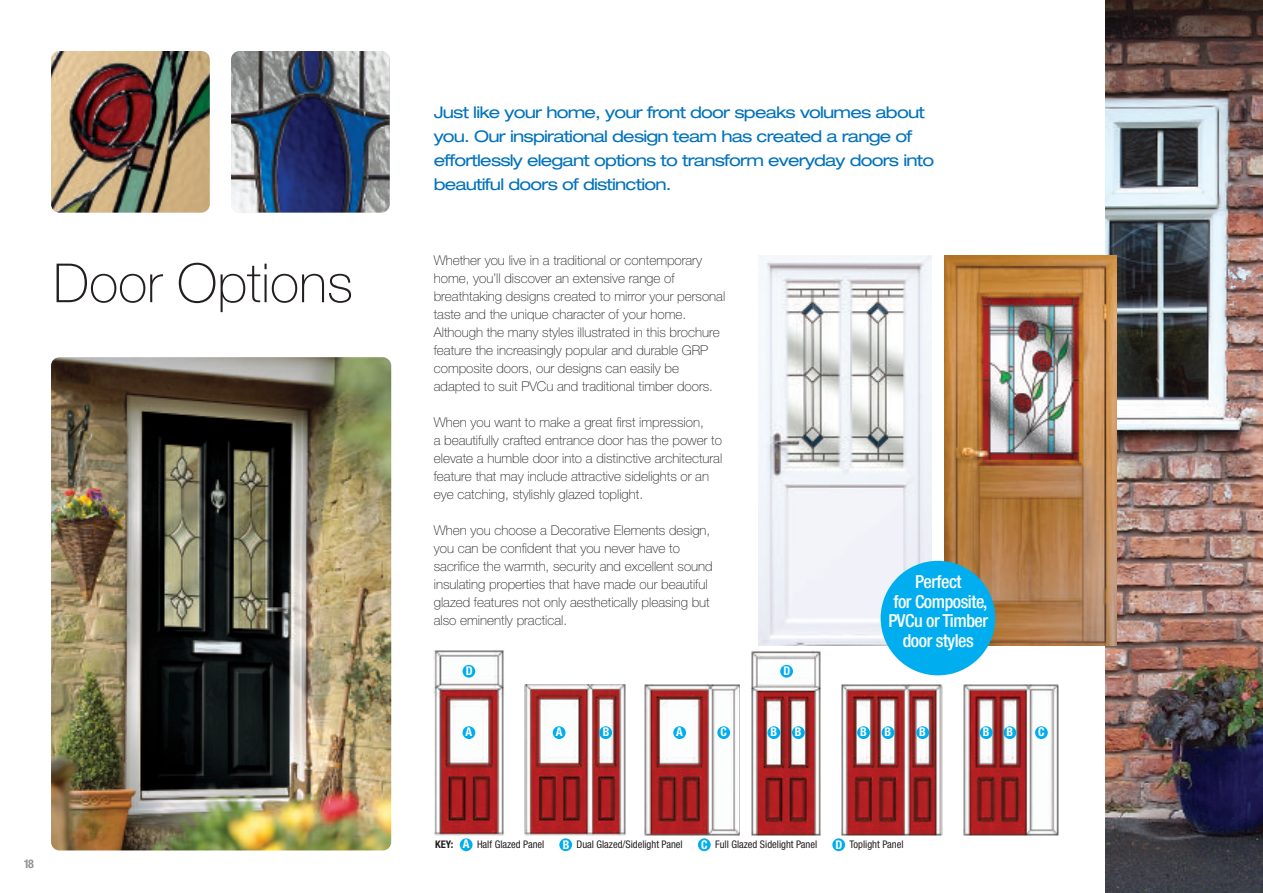
<style>
.page{position:relative;width:1263px;height:893px;background:#fff}
.page>*{position:absolute;margin:0;border:0;box-sizing:border-box;transform-origin:0 0}
.t1{font:100 54px "Helvetica Neue";color:#231f20}
.t2{font:500 condensed 18px/19.5px "Helvetica Neue";letter-spacing:-.025em;color:#fff;text-align:center}
.t3{font:expanded 16.2px/24px "Helvetica Neue";letter-spacing:-.045em;color:#0072bc;scale:1.07 1}
.t4{font:100 13.5px/18px "Helvetica Neue";color:#231f20}
.t5{font:700 condensed 12px "Helvetica Neue";color:#fff}
.t6{font:700 condensed 12px "Helvetica Neue";color:#939598}
.t7{font:condensed 10.5px "Helvetica Neue";color:#231f20}
.s1{font-weight:700}
.s2{font-weight:700;font-size:12px;color:#fff}
</style>
<div class="page">
<img style="left:751px;top:651px;width:70px;height:184px">
<img style="left:841px;top:684px;width:101px;height:151px">
<img style="left:963px;top:684px;width:96px;height:151px">
<img style="left:434px;top:651px;width:70px;height:184px">
<img style="left:525px;top:684px;width:100px;height:151px">
<img style="left:645px;top:684px;width:95px;height:151px">
<img style="left:1106px;top:0;width:157px;height:893px">
<img style="left:51px;top:357px;width:340px;height:493px;border-radius:9px">
<img style="left:231px;top:51px;width:159px;height:162px;border-radius:9px">
<img style="left:51px;top:51px;width:159px;height:162px;border-radius:9px">
<img style="left:759px;top:255px;width:172px;height:390px">
<img style="left:944px;top:255px;width:173px;height:390px">
<div style="left:881px;top:561px;width:114px;height:114px;background:#00aeef;border-radius:50%"></div>
<div style="left:462px;top:726px;width:13px;height:13px;background:#00aeef;border-radius:50%"></div>
<div style="left:553px;top:726px;width:12px;height:13px;background:#00aeef;border-radius:50%"></div>
<div style="left:673px;top:726px;width:13px;height:13px;background:#00aeef;border-radius:50%"></div>
<div style="left:599px;top:726px;width:13px;height:13px;background:#00aeef;border-radius:50%"></div>
<div style="left:717px;top:726px;width:13px;height:13px;background:#00aeef;border-radius:50%"></div>
<div style="left:767px;top:726px;width:13px;height:13px;background:#00aeef;border-radius:50%"></div>
<div style="left:792px;top:726px;width:13px;height:13px;background:#00aeef;border-radius:50%"></div>
<div style="left:857px;top:726px;width:13px;height:13px;background:#00aeef;border-radius:50%"></div>
<div style="left:882px;top:726px;width:12px;height:13px;background:#00aeef;border-radius:50%"></div>
<div style="left:916px;top:726px;width:13px;height:13px;background:#00aeef;border-radius:50%"></div>
<div style="left:980px;top:726px;width:12px;height:13px;background:#00aeef;border-radius:50%"></div>
<div style="left:1003px;top:726px;width:13px;height:13px;background:#00aeef;border-radius:50%"></div>
<div style="left:1035px;top:726px;width:13px;height:13px;background:#00aeef;border-radius:50%"></div>
<div style="left:462px;top:665px;width:13px;height:13px;background:#00aeef;border-radius:50%"></div>
<div style="left:780px;top:665px;width:13px;height:13px;background:#00aeef;border-radius:50%"></div>
<div style="left:460px;top:838px;width:13px;height:13px;background:#00aeef;border-radius:50%"></div>
<div style="left:559px;top:838px;width:13px;height:13px;background:#00aeef;border-radius:50%"></div>
<div style="left:698px;top:838px;width:13px;height:13px;background:#00aeef;border-radius:50%"></div>
<div style="left:832px;top:838px;width:13px;height:13px;background:#00aeef;border-radius:50%"></div>
<h1 class="t1" style="left:53px;top:264px;width:301px">Door Options</h1>
<p class="t6" style="left:24px;top:859px;width:12px">18</p>
<p class="t3" style="left:434px;top:102px;width:469px">Just like your home, your front door speaks volumes about you. Our inspirational design team has created a range of effortlessly elegant options to transform everyday doors into beautiful doors of distinction.</p>
<p class="t4" style="left:434px;top:252px;width:293px">Whether you live in a traditional or contemporary home, you’ll discover an extensive range of breathtaking designs created to mirror your personal taste and the unique character of your home.<br>Although the many styles illustrated in this brochure feature the increasingly popular and durable GRP composite doors, our designs can easily be adapted to suit PVCu and traditional timber doors.</p>
<p class="t4" style="left:434px;top:414px;width:290px">When you want to make a great first impression,<br>a beautifully crafted entrance door has the power to elevate a humble door into a distinctive architectural feature that may include attractive sidelights or an eye catching, stylishly glazed toplight.</p>
<p class="t4" style="left:434px;top:522px;width:280px">When you choose a Decorative Elements design, you can be confident that you never have to sacrifice the warmth, security and excellent sound insulating properties that have made our beautiful glazed features not only aesthetically pleasing but also eminently practical.</p>
<p class="t5" style="left:466px;top:666px;width:8px">D</p>
<p class="t5" style="left:783px;top:666px;width:8px">D</p>
<h2 class="t2" style="left:888px;top:574px;width:101px">Perfect<br>for Composite,<br>PVCu or Timber door styles</h2>
<p class="t5" style="left:465px;top:728px;width:8px">A</p>
<p class="t5" style="left:556px;top:728px;width:8px">A</p>
<p class="t5" style="left:603px;top:728px;width:8px">B</p>
<p class="t5" style="left:676px;top:728px;width:8px">A</p>
<p class="t5" style="left:720px;top:728px;width:8px">C</p>
<p class="t5" style="left:770px;top:728px;width:8px">B</p>
<p class="t5" style="left:795px;top:728px;width:8px">B</p>
<p class="t5" style="left:860px;top:728px;width:8px">B</p>
<p class="t5" style="left:885px;top:728px;width:8px">B</p>
<p class="t5" style="left:919px;top:728px;width:8px">B</p>
<p class="t5" style="left:983px;top:728px;width:8px">B</p>
<p class="t5" style="left:1006px;top:728px;width:8px">B</p>
<p class="t5" style="left:1038px;top:728px;width:8px">C</p>
<p class="t7" style="left:435px;top:841px;width:111px"><span class="s1">KEY:</span> <span class="s2">A</span> Half Glazed Panel</p>
<p class="t7" style="left:563px;top:841px;width:122px"><span class="s2">B</span> Dual Glazed/Sidelight Panel</p>
<p class="t7" style="left:701px;top:841px;width:117px"><span class="s2">C</span> Full Glazed Sidelight Panel</p>
<p class="t7" style="left:835px;top:841px;width:70px"><span class="s2">D</span> Toplight Panel</p>
</div>
